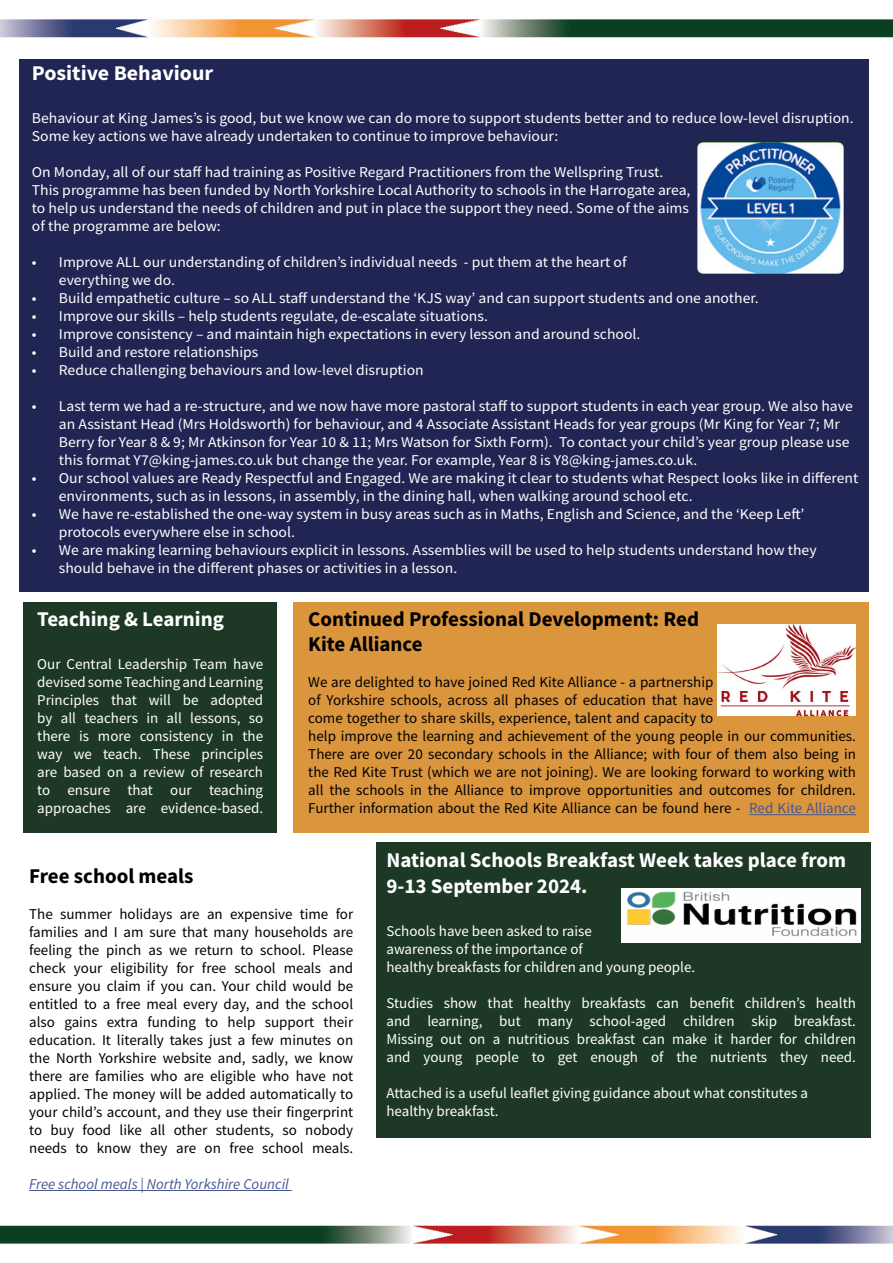
<style>
.page{position:relative;width:893px;height:1263px;background:#fff}
.page>*{position:absolute;margin:0;border:0;box-sizing:border-box;transform-origin:0 0}
.t1{font:700 21px/25.2px "Source Sans Pro";color:#fff}
.t2{font:700 21px/25.2px "Source Sans Pro";color:#000}
.t3{font:700 21px "Source Sans Pro";color:#fff;scale:1.04 1}
.t4{font:15px/18px "Source Sans Pro";color:#fff;scale:1.04 1}
.t5{font:15px/18px "Source Sans Pro";color:#000}
.t6{font:15px/18px "Source Sans Pro";color:#fff;text-align:justify}
.t7{font:italic 15px "Source Sans Pro";color:#465792}
.s1{color:#465792}
</style>
<div class="page">
<img style="left:0;top:1225px;width:893px;height:19px">
<img style="left:0;top:19px;width:893px;height:19px">
<div style="left:20px;top:60px;width:849px;height:532px;background:#212553"></div>
<div style="left:293px;top:602px;width:576px;height:230px;background:#da953d"></div>
<img style="left:697px;top:142px;width:147px;height:132px">
<hr style="left:749px;top:814px;width:107px;height:1px;background:#465792">
<img style="left:718px;top:624px;width:137px;height:91px">
<div style="left:23px;top:602px;width:254px;height:230px;background:#1e3826"></div>
<hr style="left:29px;top:1190px;width:263px;height:1px;background:#465792">
<div style="left:376px;top:843px;width:495px;height:295px;background:#1e3826"></div>
<img style="left:621px;top:889px;width:239px;height:54px">
<h1 class="t3" style="left:32px;top:58px;width:176px">Positive Behaviour</h1>
<p class="t4" style="left:32px;top:109px;width:792px">Behaviour at King James’s is good, but we know we can do more to support students better and to reduce low-level disruption.<br>Some key actions we have already undertaken to continue to improve behaviour:</p>
<p class="t4" style="left:32px;top:163px;width:635px">On Monday, all of our staff had training as Positive Regard Practitioners from the Wellspring Trust.<br>This programme has been funded by North Yorkshire Local Authority to schools in the Harrogate area, to help us understand the needs of children and put in place the support they need. Some of the aims of the programme are below:</p>
<p class="t4" style="left:59px;top:253px;width:547px;text-indent:-27px">• Improve ALL our understanding of children’s individual needs - put them at the heart of everything we do.</p>
<p class="t4" style="left:32px;top:289px;width:700px">• Build empathetic culture – so ALL staff understand the ‘KJS way’ and can support students and one another.</p>
<p class="t4" style="left:32px;top:307px;width:440px">• Improve our skills – help students regulate, de-escalate situations.</p>
<p class="t4" style="left:32px;top:325px;width:587px">• Improve consistency – and maintain high expectations in every lesson and around school.</p>
<p class="t4" style="left:32px;top:343px;width:219px">• Build and restore relationships</p>
<p class="t4" style="left:32px;top:361px;width:378px">• Reduce challenging behaviours and low-level disruption</p>
<p class="t4" style="left:59px;top:397px;width:765px;text-indent:-27px">• Last term we had a re-structure, and we now have more pastoral staff to support students in each year group. We also have an Assistant Head (Mrs Holdsworth) for behaviour, and 4 Associate Assistant Heads for year groups (Mr King for Year 7; Mr Berry for Year 8 &amp; 9; Mr Atkinson for Year 10 &amp; 11; Mrs Watson for Sixth Form). To contact your child’s year group please use this format Y7@king-james.co.uk but change the year. For example, Year 8 is Y8@king-james.co.uk.</p>
<p class="t4" style="left:59px;top:469px;width:770px;text-indent:-27px">• Our school values are Ready Respectful and Engaged. We are making it clear to students what Respect looks like in different environments, such as in lessons, in assembly, in the dining hall, when walking around school etc.</p>
<p class="t4" style="left:59px;top:505px;width:718px;text-indent:-27px">• We have re-established the one-way system in busy areas such as in Maths, English and Science, and the ‘Keep Left’ protocols everywhere else in school.</p>
<p class="t4" style="left:59px;top:541px;width:730px;text-indent:-27px">• We are making learning behaviours explicit in lessons. Assemblies will be used to help students understand how they should behave in the different phases or activities in a lesson.</p>
<h1 class="t2" style="left:308px;top:606px;width:392px">Continued Professional Development: Red<br>Kite Alliance</h1>
<p class="t5" style="left:308px;top:673px;width:549px">We are delighted to have joined Red Kite Alliance - a partnership<br>of Yorkshire schools, across all phases of education that have<br>come together to share skills, experience, talent and capacity to<br>help improve the learning and achievement of the young people in our communities.<br>There are over 20 secondary schools in the Alliance; with four of them also being in the Red Kite Trust (which we are not joining). We are looking forward to working with all the schools in the Alliance to improve opportunities and outcomes for children.<br>Further information about the Red Kite Alliance can be found here - <span class="s1">Red Kite Alliance</span></p>
<h1 class="t1" style="left:37px;top:606px;width:188px">Teaching &amp; Learning</h1>
<p class="t6" style="left:37px;top:655px;width:227px">Our Central Leadership Team have devised some Teaching and Learning Principles that will be adopted by all teachers in all lessons, so there is more consistency in the way we teach. These principles are based on a review of research to ensure that our teaching approaches are evidence-based.</p>
<h1 class="t2" style="left:29px;top:863px;width:166px">Free school meals</h1>
<p class="t5" style="left:29px;top:905px;width:326px;text-align:justify">The summer holidays are an expensive time for families and I am sure that many households are feeling the pinch as we return to school. Please check your eligibility for free school meals and ensure you claim if you can. Your child would be entitled to a free meal every day, and the school also gains extra funding to help support their education. It literally takes just a few minutes on the North Yorkshire website and, sadly, we know there are families who are eligible who have not applied. The money will be added automatically to your child’s account, and they use their fingerprint to buy food like all other students, so nobody needs to know they are on free school meals.</p>
<p class="t7" style="left:29px;top:1174px;width:261px">Free school meals | North Yorkshire Council</p>
<h1 class="t1" style="left:386px;top:847px;width:461px">National Schools Breakfast Week takes place from<br>9-13 September 2024.</h1>
<p class="t6" style="left:386px;top:922px;width:310px;text-align:left">Schools have been asked to raise<br>awareness of the importance of<br>healthy breakfasts for children and young people.</p>
<p class="t6" style="left:386px;top:994px;width:471px">Studies show that healthy breakfasts can benefit children’s health and learning, but many school-aged children skip breakfast.<br>Missing out on a nutritious breakfast can make it harder for children and young people to get enough of the nutrients they need.</p>
<p class="t6" style="left:386px;top:1084px;width:423px">Attached is a useful leaflet giving guidance about what constitutes a healthy breakfast.</p>
</div>
